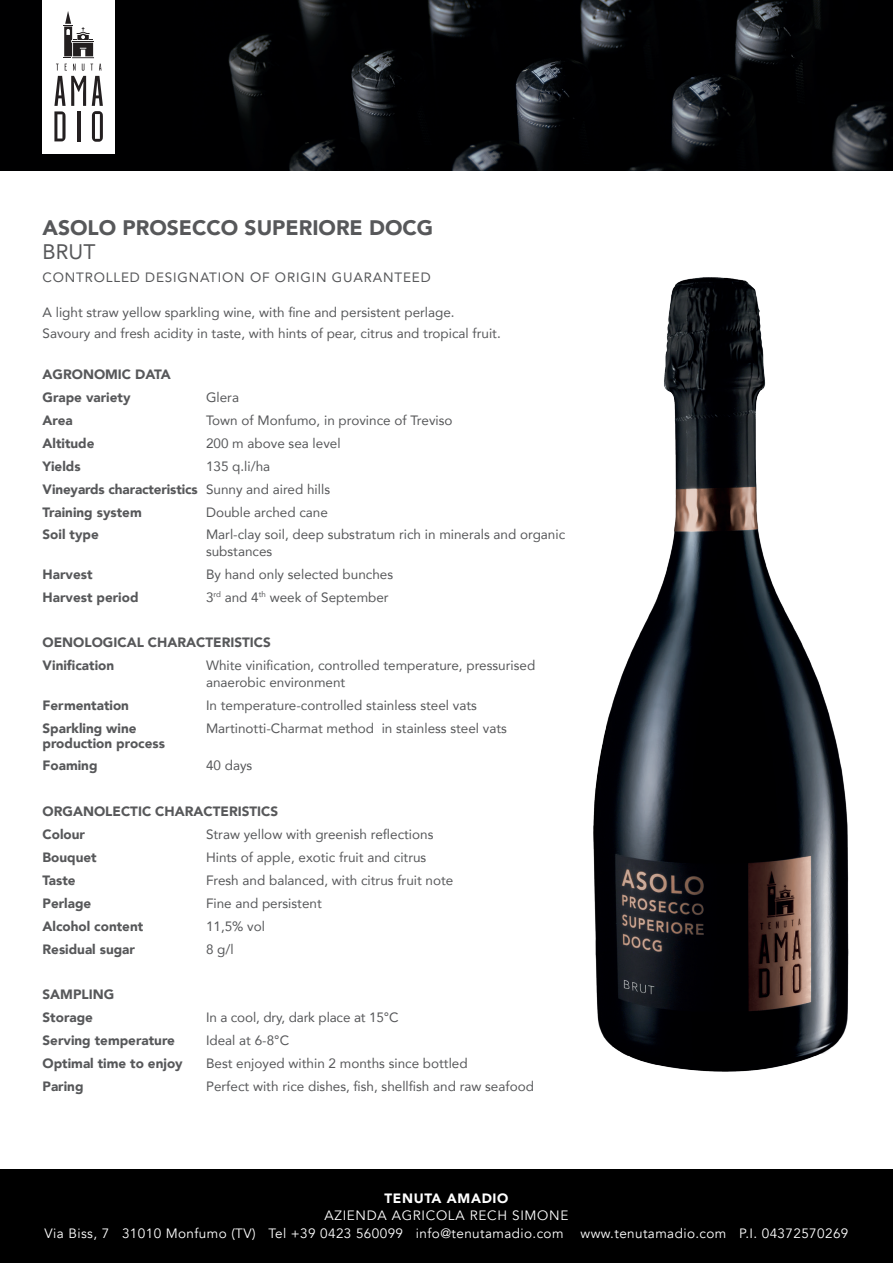
<style>
.page{position:relative;width:893px;height:1263px;background:#fff}
.page>*{position:absolute;margin:0;border:0;box-sizing:border-box;transform-origin:0 0}
.t1{font:900 21px "Avenir";color:#57585a}
.t2{font:21px "Avenir";color:#57585a}
.t3{font:13.5px/16.5px "Avenir";color:#57585a}
.t4{font:900 13.5px/23px "Avenir";color:#57585a}
.t5{font:13.5px/17.7px "Avenir";letter-spacing:.03em;color:#fff}
.t6{font:13.5px "Avenir";letter-spacing:.06em;color:#57585a}
.t7{font:900 13.5px "Avenir";letter-spacing:.05em;color:#fff}
.s1{font-weight:400}
</style>
<div class="page">
<img style="left:191px;top:0;width:702px;height:170px">
<div style="left:0;top:0;width:191px;height:170px;background:#000001"></div>
<div style="left:0;top:1169px;width:893px;height:94px;background:#000"></div>
<div style="left:43px;top:0;width:72px;height:154px;background:#fff"></div>
<svg style="left:54px;top:64px;width:49px;height:78px"></svg>
<svg style="left:63px;top:11px;width:31px;height:47px"></svg>
<img style="left:593px;top:277px;width:256px;height:795px">
<h1 class="t1" style="left:43px;top:210px;width:392px">ASOLO PROSECCO SUPERIORE DOCG</h1>
<h1 class="t2" style="left:43px;top:235px;width:54px">BRUT</h1>
<p class="t6" style="left:43px;top:266px;width:390px">CONTROLLED DESIGNATION OF ORIGIN GUARANTEED</p>
<p class="t3" style="left:43px;top:302px;width:460px;line-height:20.7px">A light straw yellow sparkling wine, with fine and persistent perlage.<br>Savoury and fresh acidity in taste, with hints of pear, citrus and tropical fruit.</p>
<p class="t4" style="left:43px;top:363px;width:130px">AGRONOMIC DATA<br>Grape variety</p>
<p class="t3" style="left:206px;top:389px;width:35px">Glera</p>
<p class="t4" style="left:43px;top:408px;width:32px">Area</p>
<p class="t3" style="left:206px;top:412px;width:248px">Town of Monfumo, in province of Treviso</p>
<p class="t4" style="left:43px;top:431px;width:54px">Altitude</p>
<p class="t3" style="left:206px;top:435px;width:136px">200 m above sea level</p>
<p class="t4" style="left:43px;top:454px;width:40px">Yields</p>
<p class="t4" style="left:43px;top:454px;width:289px;text-indent:163px"><span class="s1">135 q.li/ha<br></span>Vineyards characteristics <span class="s1">Sunny and aired hills<br></span>Training system</p>
<p class="t3" style="left:206px;top:503px;width:123px">Double arched cane</p>
<p class="t4" style="left:43px;top:523px;width:58px">Soil type</p>
<p class="t3" style="left:206px;top:526px;width:361px">Marl-clay soil, deep substratum rich in minerals and organic substances</p>
<p class="t4" style="left:43px;top:562px;width:51px">Harvest</p>
<p class="t3" style="left:206px;top:565px;width:189px">By hand only selected bunches</p>
<p class="t4" style="left:43px;top:585px;width:97px">Harvest period</p>
<p class="t3" style="left:206px;top:588px;width:184px">3<sup>rd</sup> and 4<sup>th</sup> week of September</p>
<p class="t4" style="left:43px;top:631px;width:230px">OENOLOGICAL CHARACTERISTICS<br>Vinification</p>
<p class="t3" style="left:206px;top:657px;width:331px">White vinification, controlled temperature, pressurised anaerobic environment</p>
<p class="t4" style="left:43px;top:693px;width:88px">Fermentation</p>
<p class="t3" style="left:206px;top:696px;width:272px">In temperature-controlled stainless steel vats</p>
<p class="t4" style="left:43px;top:716px;width:96px">Sparkling wine</p>
<p class="t3" style="left:206px;top:719px;width:302px">Martinotti-Charmat method in stainless steel vats</p>
<p class="t4" style="left:43px;top:731px;width:124px">production process<br>Foaming</p>
<p class="t3" style="left:206px;top:757px;width:48px">40 days</p>
<p class="t4" style="left:43px;top:800px;width:237px">ORGANOLECTIC CHARACTERISTICS<br>Colour</p>
<p class="t3" style="left:206px;top:826px;width:229px">Straw yellow with greenish reflections</p>
<p class="t4" style="left:43px;top:845px;width:56px">Bouquet</p>
<p class="t3" style="left:206px;top:849px;width:222px">Hints of apple, exotic fruit and citrus</p>
<p class="t4" style="left:43px;top:868px;width:35px">Taste</p>
<p class="t3" style="left:206px;top:871px;width:249px">Fresh and balanced, with citrus fruit note</p>
<p class="t4" style="left:43px;top:891px;width:50px">Perlage</p>
<p class="t3" style="left:206px;top:894px;width:117px">Fine and persistent</p>
<p class="t4" style="left:43px;top:914px;width:102px">Alcohol content</p>
<p class="t3" style="left:206px;top:917px;width:61px">11,5% vol</p>
<p class="t4" style="left:43px;top:937px;width:94px">Residual sugar</p>
<p class="t3" style="left:206px;top:940px;width:29px">8 g/l</p>
<p class="t4" style="left:43px;top:983px;width:73px">SAMPLING<br>Storage</p>
<p class="t3" style="left:206px;top:1009px;width:194px">In a cool, dry, dark place at 15°C</p>
<p class="t4" style="left:43px;top:1028px;width:134px">Serving temperature</p>
<p class="t3" style="left:206px;top:1032px;width:85px">Ideal at 6-8°C</p>
<p class="t4" style="left:43px;top:1051px;width:142px">Optimal time to enjoy</p>
<p class="t3" style="left:206px;top:1054px;width:263px">Best enjoyed within 2 months since bottled</p>
<p class="t4" style="left:43px;top:1074px;width:43px">Paring</p>
<p class="t3" style="left:206px;top:1077px;width:329px">Perfect with rice dishes, fish, shellfish and raw seafood</p>
<p class="t7" style="left:384px;top:1186px;width:126px">TENUTA AMADIO</p>
<p class="t5" style="left:45px;top:1207px;width:525px;text-indent:280px">AZIENDA AGRICOLA RECH SIMONE<br>Via Biss, 7 31010 Monfumo (TV) Tel +39 0423 560099 info@tenutamadio.com</p>
<p class="t5" style="left:581px;top:1225px;width:269px">www.tenutamadio.com P.I. 04372570269</p>
</div>
